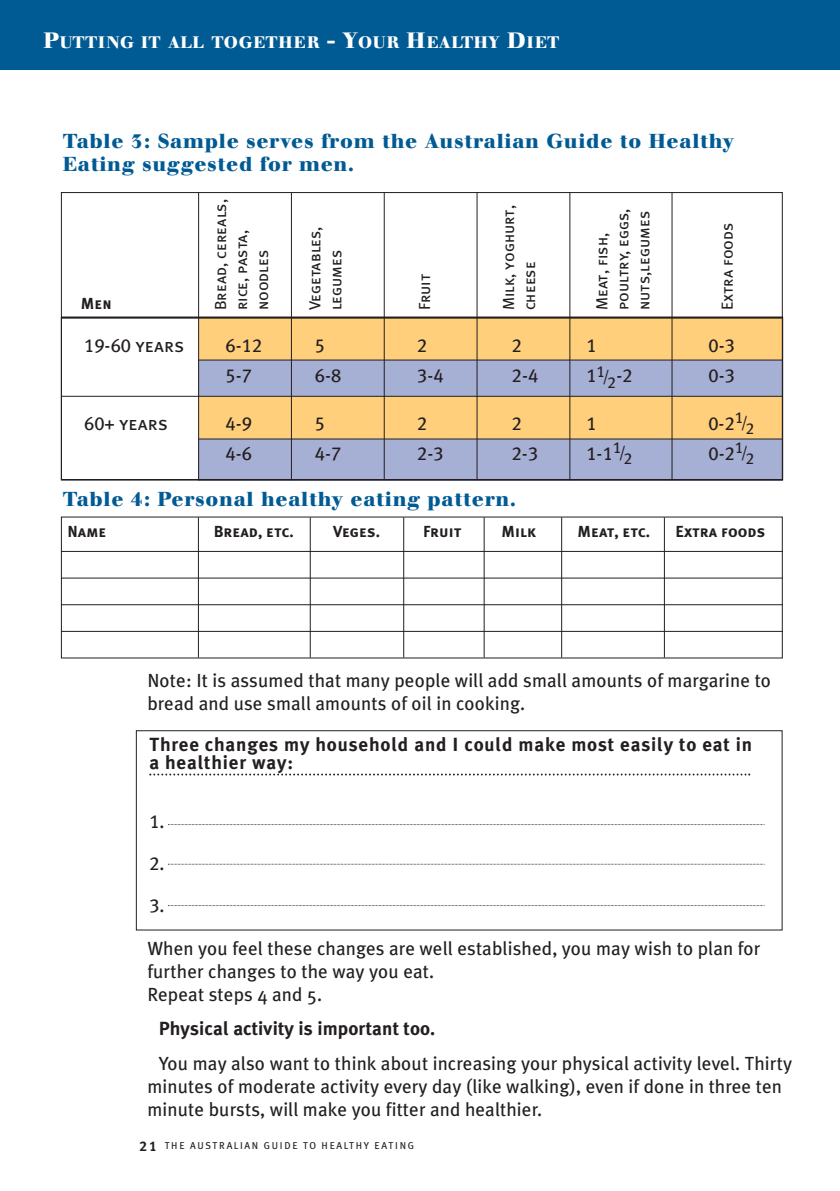
<style>
.page{position:relative;width:840px;height:1191px;background:#fff}
.page>*{position:absolute;margin:0;border:0;box-sizing:border-box;transform-origin:0 0}
.t1{font:700 20px/23px "Walbaum";letter-spacing:.04em;color:#005a93}
.t2{font:19px/23px "Meta Plus";letter-spacing:.005em;color:#231f20}
.t3{font:19px "Meta Plus Book Caps";letter-spacing:.005em;color:#231f20}
.t4{font:700 19px/18px "Meta Plus";letter-spacing:.045em;color:#231f20}
.t5{font:700 19px "Meta Plus";letter-spacing:.005em;color:#231f20}
.t6{font:700 16.4px "Walbaum";letter-spacing:.025em;color:#fff}
.t7{font:16px/21px "Meta Plus Book Caps";letter-spacing:.005em;color:#231f20}
.t8{font:16px "Meta Plus Bold Caps";letter-spacing:.005em;color:#231f20}
.t9{font:10px "Meta Plus Book Caps";letter-spacing:.16em;color:#231f20}
.s1{font-size:22px}
.s2{font-size:16px}
.s3{font-family:"Meta Plus Bold Caps";font-size:14px}
</style>
<div class="page">
<div style="left:0;top:0;width:839px;height:69px;background:#005a93"></div>
<svg style="left:61px;top:192px;width:722px;height:467px"></svg>
<hr style="left:61px;top:317px;width:721px;height:2px;background:#231f20">
<hr style="left:198px;top:192px;width:1px;height:288px;background:#231f20">
<hr style="left:198px;top:517px;width:1px;height:140px;background:#231f20">
<hr style="left:310px;top:517px;width:1px;height:140px;background:#231f20">
<hr style="left:403px;top:517px;width:1px;height:140px;background:#231f20">
<hr style="left:483px;top:517px;width:1px;height:140px;background:#231f20">
<hr style="left:561px;top:517px;width:1px;height:140px;background:#231f20">
<hr style="left:663px;top:517px;width:1px;height:140px;background:#231f20">
<hr style="left:291px;top:192px;width:1px;height:288px;background:#231f20">
<hr style="left:383px;top:192px;width:1px;height:288px;background:#231f20">
<hr style="left:476px;top:192px;width:1px;height:288px;background:#231f20">
<hr style="left:569px;top:192px;width:1px;height:288px;background:#231f20">
<hr style="left:671px;top:192px;width:1px;height:288px;background:#231f20">
<hr style="left:61px;top:396px;width:721px;height:1px;background:#231f20">
<hr style="left:61px;top:551px;width:721px;height:1px;background:#231f20">
<hr style="left:61px;top:578px;width:721px;height:1px;background:#231f20">
<hr style="left:61px;top:604px;width:721px;height:1px;background:#231f20">
<hr style="left:61px;top:631px;width:721px;height:1px;background:#231f20">
<hr style="left:198px;top:360px;width:584px;height:1px;background:#231f20">
<hr style="left:198px;top:439px;width:584px;height:1px;background:#231f20">
<div style="left:136px;top:730px;width:646px;height:200px;border:1px solid #231f20"></div>
<svg style="left:149px;top:773px;width:600px;height:2px"></svg>
<svg style="left:168px;top:824px;width:596px;height:1px"></svg>
<svg style="left:168px;top:864px;width:596px;height:1px"></svg>
<svg style="left:168px;top:905px;width:596px;height:1px"></svg>
<p class="t6" style="left:43px;top:36px;width:517px"><span class="s1">P</span>UTTING IT ALL TOGETHER <span class="s1">- Y</span>OUR <span class="s1">H</span>EALTHY <span class="s1">D</span>IET</p>
<p class="t1" style="left:63px;top:131px;width:672px">Table 3: Sample serves from the Australian Guide to Healthy<br>Eating suggested for men.</p>
<p class="t8" style="left:81px;top:294px;width:32px">Men</p>
<p class="t7" style="left:210px;top:310px;width:113px;rotate:-90deg">Bread, cereals, rice, pasta, noodles</p>
<p class="t7" style="left:304px;top:310px;width:86px;rotate:-90deg">Vegetables, legumes</p>
<p class="t7" style="left:414px;top:310px;width:38px;rotate:-90deg">Fruit</p>
<p class="t7" style="left:497px;top:310px;width:107px;rotate:-90deg">Milk, yoghurt, cheese</p>
<p class="t7" style="left:591px;top:310px;width:104px;rotate:-90deg">Meat, fish, poultry, eggs, nuts,legumes</p>
<p class="t7" style="left:716px;top:310px;width:89px;rotate:-90deg">Extra foods</p>
<p class="t3" style="left:84px;top:335px;width:101px">19-60 years</p>
<p class="t3" style="left:225px;top:335px;width:38px">6-12</p>
<p class="t3" style="left:314px;top:335px;width:12px">5</p>
<p class="t3" style="left:417px;top:335px;width:12px">2</p>
<p class="t3" style="left:511px;top:335px;width:12px">2</p>
<p class="t3" style="left:586px;top:335px;width:12px">1</p>
<p class="t3" style="left:708px;top:335px;width:28px">0-3</p>
<p class="t3" style="left:225px;top:365px;width:28px">5-7</p>
<p class="t3" style="left:314px;top:365px;width:28px">6-8</p>
<p class="t3" style="left:417px;top:365px;width:28px">3-4</p>
<p class="t3" style="left:511px;top:365px;width:28px">2-4</p>
<p class="t3" style="left:586px;top:365px;width:48px">1<sup>1</sup><span class="s2">/</span><sub>2</sub> -2</p>
<p class="t3" style="left:708px;top:365px;width:28px">0-3</p>
<p class="t3" style="left:84px;top:413px;width:85px">60+ years</p>
<p class="t3" style="left:225px;top:413px;width:28px">4-9</p>
<p class="t3" style="left:314px;top:413px;width:12px">5</p>
<p class="t3" style="left:417px;top:413px;width:12px">2</p>
<p class="t3" style="left:511px;top:413px;width:12px">2</p>
<p class="t3" style="left:586px;top:413px;width:12px">1</p>
<p class="t3" style="left:708px;top:413px;width:47px">0-2<sup>1</sup><span class="s2">/</span><sub>2</sub></p>
<p class="t3" style="left:225px;top:443px;width:28px">4-6</p>
<p class="t3" style="left:314px;top:443px;width:28px">4-7</p>
<p class="t3" style="left:417px;top:443px;width:28px">2-3</p>
<p class="t3" style="left:511px;top:443px;width:28px">2-3</p>
<p class="t3" style="left:586px;top:443px;width:47px">1-1<sup>1</sup><span class="s2">/</span><sub>2</sub></p>
<p class="t3" style="left:708px;top:443px;width:47px">0-2<sup>1</sup><span class="s2">/</span><sub>2</sub></p>
<p class="t1" style="left:63px;top:490px;width:454px">Table 4: Personal healthy eating pattern.</p>
<p class="t8" style="left:67px;top:521px;width:40px">Name</p>
<p class="t8" style="left:213px;top:521px;width:81px">Bread, etc.</p>
<p class="t8" style="left:333px;top:521px;width:48px">Veges.</p>
<p class="t8" style="left:423px;top:521px;width:39px">Fruit</p>
<p class="t8" style="left:501px;top:521px;width:36px">Milk</p>
<p class="t8" style="left:577px;top:521px;width:74px">Meat, etc.</p>
<p class="t8" style="left:675px;top:521px;width:91px">Extra foods</p>
<p class="t2" style="left:147px;top:670px;width:625px">Note: It is assumed that many people will add small amounts of margarine to bread and use small amounts of oil in cooking.</p>
<p class="t4" style="left:149px;top:736px;width:604px">Three changes my household and I could make most easily to eat in a healthier way:</p>
<p class="t3" style="left:149px;top:810px;width:17px">1.</p>
<p class="t3" style="left:149px;top:852px;width:17px">2.</p>
<p class="t3" style="left:149px;top:894px;width:17px">3.</p>
<p class="t2" style="left:147px;top:937px;width:614px">When you feel these changes are well established, you may wish to plan for further changes to the way you eat.<br>Repeat steps 4 and 5.</p>
<p class="t5" style="left:159px;top:1019px;width:278px">Physical activity is important too.</p>
<p class="t2" style="left:147px;top:1052px;width:646px;text-indent:11px">You may also want to think about increasing your physical activity level. Thirty minutes of moderate activity every day (like walking), even if done in three ten minute bursts, will make you fitter and healthier.</p>
<p class="t9" style="left:139px;top:1139px;width:276px"><span class="s3">21</span> THE AUSTRALIAN GUIDE TO HEALTHY EATING</p>
</div>
